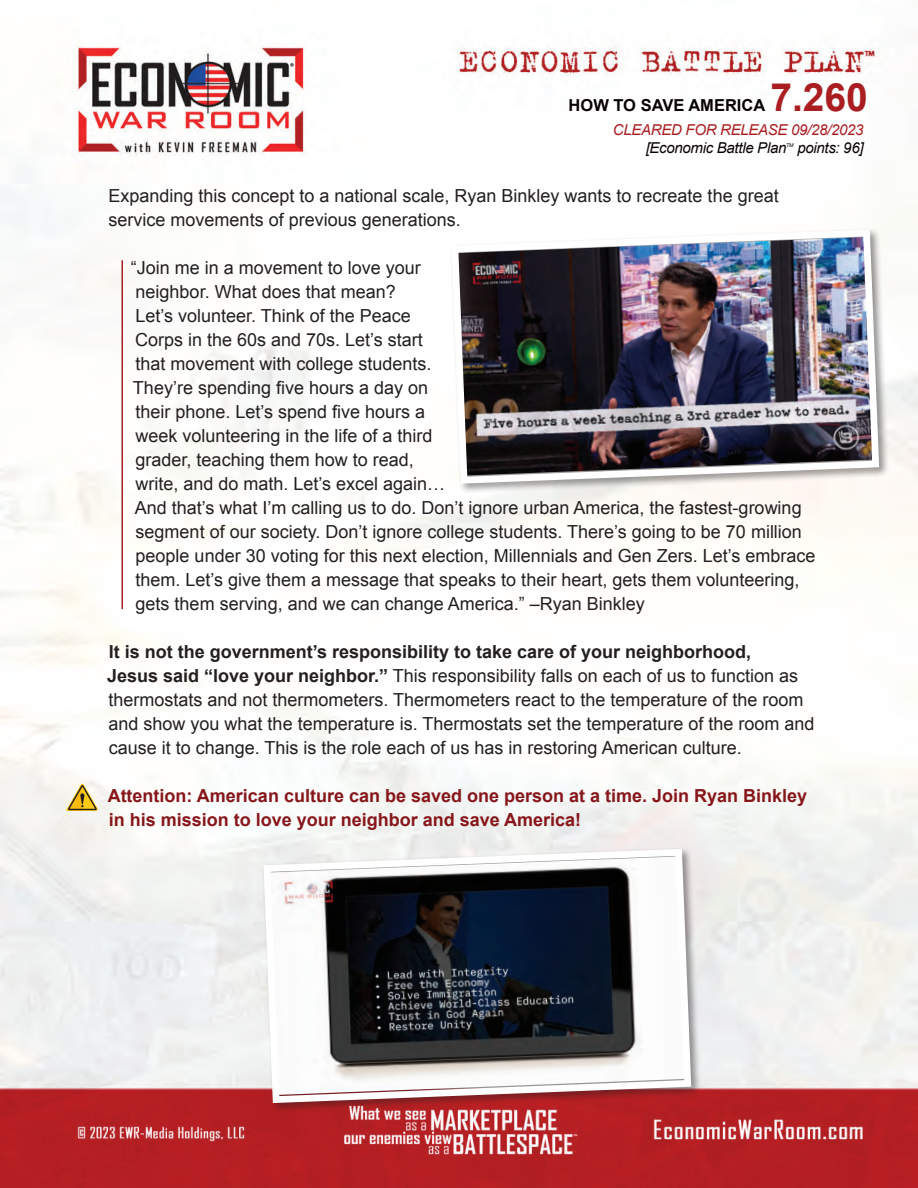
<style>
.page{position:relative;width:918px;height:1188px;background:#fff}
.page>*{position:absolute;margin:0;border:0;box-sizing:border-box;transform-origin:0 0}
.t1{font:700 39px "Arial";color:#aa1e21}
.t2{font:18px/24px "Arial";color:#231f20}
.t3{font:700 18px/24px "Arial";color:#87161a}
.t4{font:700 16.5px "Arial";color:#080302}
.t5{font:italic 15px "Arial";letter-spacing:-.02em;color:#080302}
.t6{font:italic 15px "Arial";letter-spacing:-.02em;color:#aa1e21}
.t7{font:italic 5.25px "Arial";color:#080302}
.s1{font-weight:700}
</style>
<div class="page">
<img style="left:0;top:43px;width:918px;height:1145px">
<hr style="left:122px;top:260px;width:1px;height:349px;background:#aa1e21">
<svg style="left:66px;top:783px;width:33px;height:28px"></svg>
<div style="left:449px;top:227px;width:440px;height:267px;background:#231f20;opacity:.48"></div>
<img style="left:448px;top:226px;width:435px;height:261px">
<div style="left:261px;top:846px;width:440px;height:268px;background:#231f20;opacity:.48"></div>
<svg style="left:260px;top:845px;width:435px;height:262px"></svg>
<h1 class="t1" style="left:770px;top:72px;width:99px">7.260</h1>
<p class="t6" style="left:613px;top:120px;width:252px">CLEARED FOR RELEASE 09/28/2023</p>
<p class="t5" style="left:646px;top:138px;width:142px">[Economic Battle Plan</p>
<p class="t7" style="left:786px;top:141px;width:9px">TM</p>
<p class="t5" style="left:797px;top:138px;width:68px">points: 96]</p>
<p class="t2" style="left:108px;top:184px;width:672px">Expanding this concept to a national scale, Ryan Binkley wants to recreate the great service movements of previous generations.</p>
<p class="t2" style="left:131px;top:256px;width:686px">“Join me in a movement to love your<br>neighbor. What does that mean?<br>Let’s volunteer. Think of the Peace<br>Corps in the 60s and 70s. Let’s start<br>that movement with college students.<br>They’re spending five hours a day on<br>their phone. Let’s spend five hours a<br>week volunteering in the life of a third<br>grader, teaching them how to read,<br>write, and do math. Let’s excel again…<br>And that’s what I’m calling us to do. Don’t ignore urban America, the fastest-growing segment of our society. Don’t ignore college students. There’s going to be 70 million people under 30 voting for this next election, Millennials and Gen Zers. Let’s embrace them. Let’s give them a message that speaks to their heart, gets them volunteering, gets them serving, and we can change America.” –Ryan Binkley</p>
<p class="t2" style="left:107px;top:640px;width:709px"><span class="s1">It is not the government’s responsibility to take care of your neighborhood,<br>Jesus said “love your neighbor.”</span> This responsibility falls on each of us to function as thermostats and not thermometers. Thermometers react to the temperature of the room and show you what the temperature is. Thermostats set the temperature of the room and cause it to change. This is the role each of us has in restoring American culture.</p>
<p class="t3" style="left:108px;top:784px;width:701px">Attention: American culture can be saved one person at a time. Join Ryan Binkley in his mission to love your neighbor and save America!</p>
<p class="t4" style="left:569px;top:94px;width:198px">HOW TO SAVE AMERICA</p>
</div>
